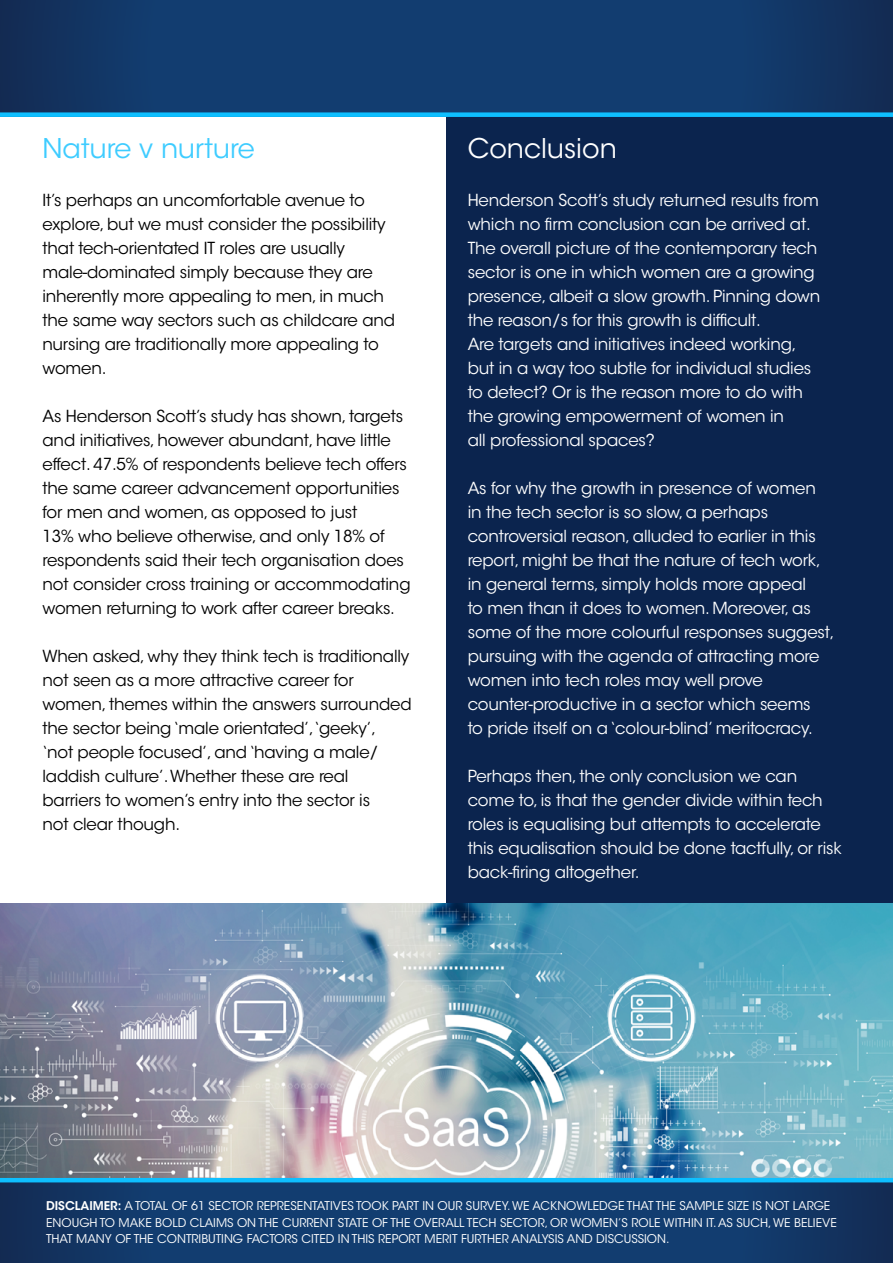
<style>
.page{position:relative;width:893px;height:1263px;background:#fff}
.page>*{position:absolute;margin:0;border:0;box-sizing:border-box;transform-origin:0 0}
.t1{font:27px "ITC Avant Garde Std";color:#3eccff}
.t2{font:27px "ITC Avant Garde Std";color:#fff}
.t3{font:16.5px/24px "ITC Avant Garde Std";letter-spacing:-.01em;color:#fff}
.t4{font:16.5px/24px "ITC Avant Garde Std";letter-spacing:-.01em;color:#000}
.t5{font:12px/16.5px "ITC Avant Garde Std";color:#fff}
.s1{font-weight:600}
</style>
<div class="page">
<div style="left:446px;top:0;width:447px;height:1263px;background:#0b244e"></div>
<img style="left:0;top:904px;width:893px;height:274px">
<svg style="left:0;top:1182px;width:893px;height:81px;background:#123a6b"></svg>
<hr style="left:0;top:1178px;width:893px;height:4px;background:#0ebfff">
<svg style="left:0;top:0;width:862px;height:112px;background:#123a6b"></svg>
<div style="left:0;top:112px;width:893px;height:5px;background:#0ebfff"></div>
<h1 class="t1" style="left:43px;top:132px;width:214px">Nature v nurture</h1>
<p class="t4" style="left:43px;top:188px;width:354px">It’s perhaps an uncomfortable avenue to explore, but we must consider the possibility that tech-orientated IT roles are usually male-dominated simply because they are inherently more appealing to men, in much the same way sectors such as childcare and nursing are traditionally more appealing to women.</p>
<p class="t4" style="left:43px;top:404px;width:370px">As Henderson Scott’s study has shown, targets and initiatives, however abundant, have little effect. 47.5% of respondents believe tech offers the same career advancement opportunities for men and women, as opposed to just<br>13% who believe otherwise, and only 18% of respondents said their tech organisation does not consider cross training or accommodating women returning to work after career breaks.</p>
<p class="t4" style="left:43px;top:645px;width:371px">When asked, why they think tech is traditionally not seen as a more attractive career for women, themes within the answers surrounded the sector being ‘male orientated’,‘geeky’,<br>‘not people focused’, and ‘having a male/ laddish culture’. Whether these are real<br>barriers to women’s entry into the sector is<br>not clear though.</p>
<h1 class="t2" style="left:468px;top:132px;width:151px">Conclusion</h1>
<p class="t3" style="left:468px;top:188px;width:354px">Henderson Scott’s study returned results from which no firm conclusion can be arrived at.<br>The overall picture of the contemporary tech sector is one in which women are a growing presence, albeit a slow growth. Pinning down the reason/s for this growth is difficult.<br>Are targets and initiatives indeed working, but in a way too subtle for individual studies to detect? Or is the reason more to do with the growing empowerment of women in<br>all professional spaces?</p>
<p class="t3" style="left:468px;top:476px;width:368px">As for why the growth in presence of women<br>in the tech sector is so slow, a perhaps controversial reason, alluded to earlier in this report, might be that the nature of tech work, in general terms, simply holds more appeal<br>to men than it does to women. Moreover, as some of the more colourful responses suggest, pursuing with the agenda of attracting more women into tech roles may well prove counter-productive in a sector which seems<br>to pride itself on a ‘colour-blind’ meritocracy.</p>
<p class="t3" style="left:468px;top:765px;width:376px">Perhaps then, the only conclusion we can come to, is that the gender divide within tech roles is equalising but attempts to accelerate this equalisation should be done tactfully, or risk back-firing altogether.</p>
<p class="t5" style="left:46px;top:1198px;width:792px"><span class="s1">DISCLAIMER:</span> A TOTAL OF 61 SECTOR REPRESENTATIVES TOOK PART IN OUR SURVEY. WE ACKNOWLEDGE THAT THE SAMPLE SIZE IS NOT LARGE<br>ENOUGH TO MAKE BOLD CLAIMS ON THE CURRENT STATE OF THE OVERALL TECH SECTOR, OR WOMEN’S ROLE WITHIN IT. AS SUCH, WE BELIEVE<br>THAT MANY OF THE CONTRIBUTING FACTORS CITED IN THIS REPORT MERIT FURTHER ANALYSIS AND DISCUSSION.</p>
</div>
